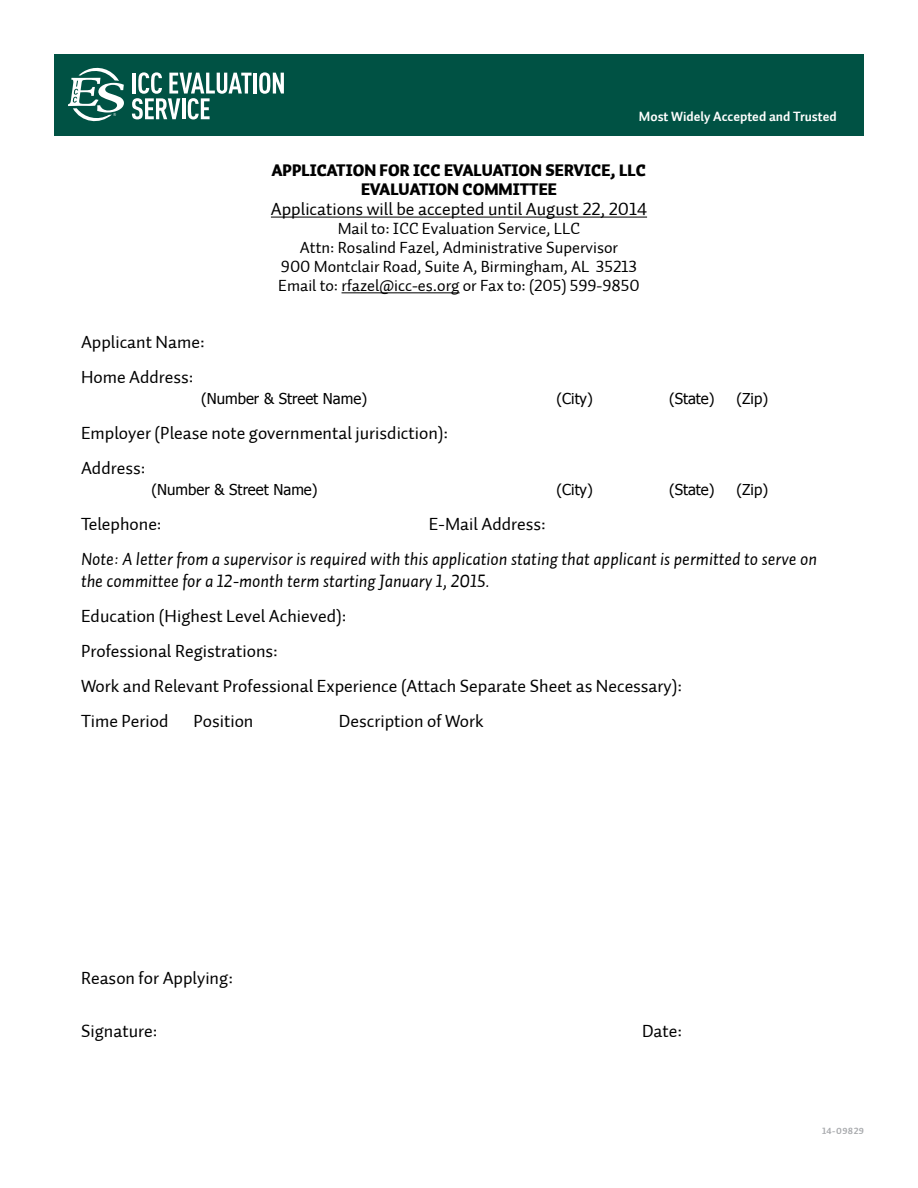
<style>
.page{position:relative;width:918px;height:1188px;background:#fff}
.page>*{position:absolute;margin:0;border:0;box-sizing:border-box;transform-origin:0 0}
.t1{font:18px "Auto 1 Regular LF";color:#000}
.t2{font:18px/21.6px "Auto 1 Italic LF";color:#000}
.t3{font:16.5px/18.9px "Auto 1 Regular LF";color:#000;text-align:center}
.t4{font:16.5px/19px "Auto 1 Black LF";color:#000;text-align:center}
.t5{font:15px "Tahoma";color:#000}
.t6{font:13.5px "Auto 1 Bold LF";color:#fff}
.t7{font:9px "Auto 1 Bold LF";letter-spacing:.05em;color:#a7a9ac}
</style>
<div class="page">
<div style="left:54px;top:54px;width:810px;height:81px;background:#005244"></div>
<svg style="left:132px;top:72px;width:120px;height:47px"></svg>
<hr style="left:254px;top:73px;width:3px;height:21px;background:#fff">
<svg style="left:259px;top:72px;width:25px;height:22px"></svg>
<svg style="left:68px;top:68px;width:56px;height:53px"></svg>
<hr style="left:271px;top:217px;width:376px;height:1px;background:#000">
<hr style="left:342px;top:293px;width:118px;height:1px;background:#000">
<p class="t6" style="left:639px;top:108px;width:199px">Most Widely Accepted and Trusted</p>
<p class="t4" style="left:272px;top:161px;width:376px">APPLICATION FOR ICC EVALUATION SERVICE, LLC<br>EVALUATION COMMITTEE</p>
<p class="t1" style="left:271px;top:198px;width:378px">Applications will be accepted until August 22, 2014</p>
<p class="t3" style="left:278px;top:220px;width:363px">Mail to: ICC Evaluation Service, LLC<br>Attn: Rosalind Fazel, Administrative Supervisor<br>900 Montclair Road, Suite A, Birmingham, AL 35213<br>Email to: rfazel@icc-es.org or Fax to: (205) 599-9850</p>
<p class="t1" style="left:81px;top:331px;width:125px">Applicant Name:</p>
<p class="t1" style="left:81px;top:366px;width:114px">Home Address:</p>
<p class="t5" style="left:201px;top:388px;width:168px">(Number &amp; Street Name)</p>
<p class="t5" style="left:556px;top:388px;width:38px">(City)</p>
<p class="t5" style="left:669px;top:388px;width:47px">(State)</p>
<p class="t5" style="left:736px;top:388px;width:33px">(Zip)</p>
<p class="t1" style="left:81px;top:422px;width:369px">Employer (Please note governmental jurisdiction):</p>
<p class="t1" style="left:81px;top:457px;width:66px">Address:</p>
<p class="t5" style="left:152px;top:480px;width:168px">(Number &amp; Street Name)</p>
<p class="t5" style="left:556px;top:480px;width:38px">(City)</p>
<p class="t5" style="left:669px;top:480px;width:47px">(State)</p>
<p class="t5" style="left:736px;top:480px;width:33px">(Zip)</p>
<p class="t1" style="left:81px;top:513px;width:82px">Telephone:</p>
<p class="t1" style="left:429px;top:513px;width:119px">E-Mail Address:</p>
<p class="t2" style="left:81px;top:548px;width:738px">Note: A letter from a supervisor is required with this application stating that applicant is permitted to serve on the committee for a 12-month term starting January 1, 2015.</p>
<p class="t1" style="left:81px;top:605px;width:267px">Education (Highest Level Achieved):</p>
<p class="t1" style="left:81px;top:640px;width:198px">Professional Registrations:</p>
<p class="t1" style="left:81px;top:675px;width:603px">Work and Relevant Professional Experience (Attach Separate Sheet as Necessary):</p>
<p class="t1" style="left:81px;top:710px;width:89px">Time Period</p>
<p class="t1" style="left:194px;top:710px;width:62px">Position</p>
<p class="t1" style="left:339px;top:710px;width:146px">Description of Work</p>
<p class="t1" style="left:81px;top:967px;width:154px">Reason for Applying:</p>
<p class="t1" style="left:81px;top:1020px;width:78px">Signature:</p>
<p class="t1" style="left:642px;top:1020px;width:42px">Date:</p>
<p class="t7" style="left:822px;top:1125px;width:43px">14-09829</p>
</div>
